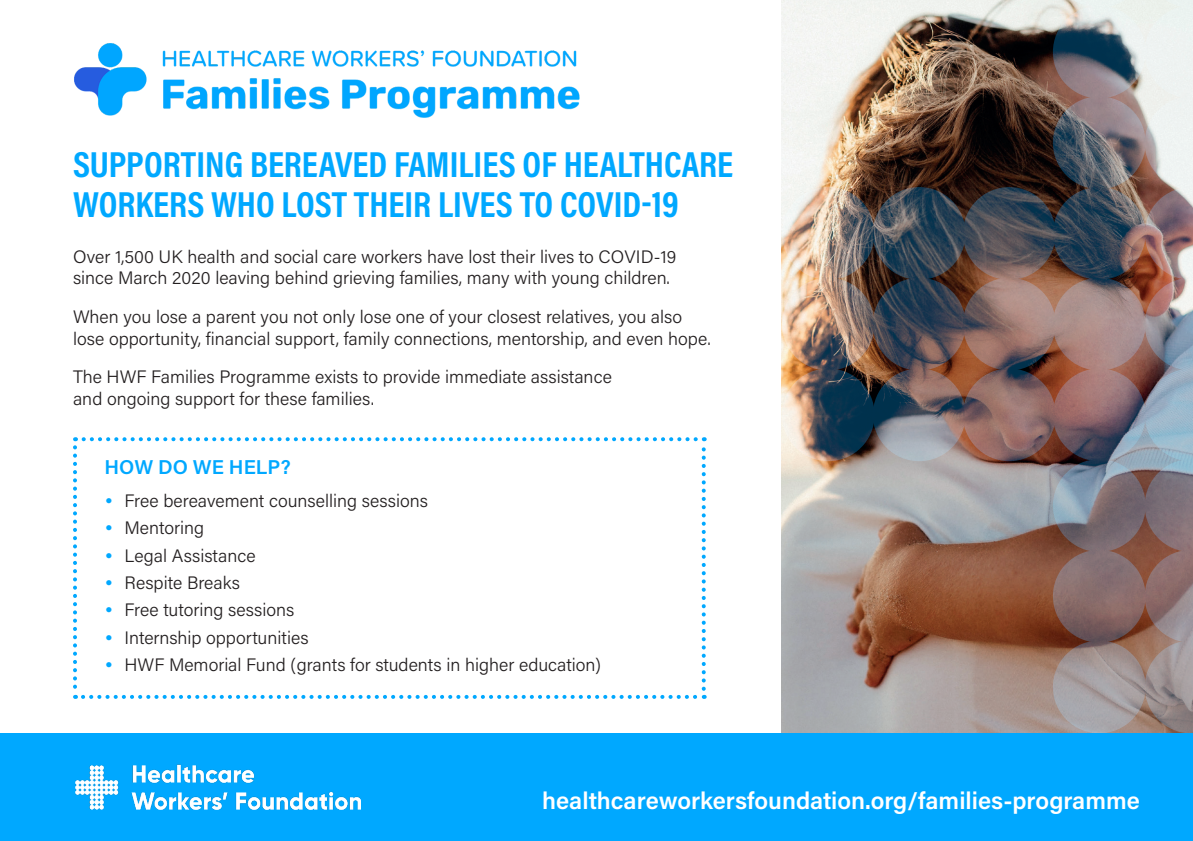
<style>
.page{position:relative;width:1193px;height:841px;background:#fff}
.page>*{position:absolute;margin:0;border:0;box-sizing:border-box;transform-origin:0 0}
.t1{font:700 36.4px/40px "Acumin Pro Cond";color:#00a8ff}
.t2{font:600 24px "Acumin Pro";color:#fff}
.t3{font:600 20px "Acumin Pro";color:#00a8ff}
.t4{font:300 18px/21.6px "Acumin Pro";color:#231f20}
.s1{font-family:"Europa";font-weight:700;color:#00a8ff}
</style>
<div class="page">
<img style="left:781px;top:0;width:271px;height:733px">
<img style="left:781px;top:187px;width:93px;height:93px;border-radius:50%">
<svg style="left:781px;top:278px;width:93px;height:92px;background:#aa8f7f"></svg>
<svg style="left:781px;top:368px;width:93px;height:93px;background:#57636b"></svg>
<svg style="left:872px;top:187px;width:93px;height:93px;background:#394b59"></svg>
<svg style="left:872px;top:278px;width:93px;height:92px;background:#3d4452"></svg>
<svg style="left:872px;top:368px;width:93px;height:93px;background:#76777e"></svg>
<svg style="left:962px;top:187px;width:93px;height:93px;background:#4e5058"></svg>
<svg style="left:962px;top:278px;width:93px;height:92px;background:#907470"></svg>
<svg style="left:962px;top:368px;width:93px;height:93px;background:#896866"></svg>
<svg style="left:73px;top:447px;width:4px;height:252px"></svg>
<svg style="left:83px;top:695px;width:621px;height:4px"></svg>
<svg style="left:701px;top:437px;width:4px;height:251px"></svg>
<svg style="left:75px;top:437px;width:620px;height:4px"></svg>
<img style="left:74px;top:43px;width:506px;height:75px">
<div style="left:0;top:733px;width:1192px;height:108px;background:#00a8ff"></div>
<img style="left:75px;top:764px;width:286px;height:45px">
<img style="left:1052px;top:0;width:141px;height:733px">
<p class="t1" style="left:73px;top:143px;width:661px">SUPPORTING BEREAVED FAMILIES OF HEALTHCARE<br>WORKERS WHO LOST THEIR LIVES TO COVID-19</p>
<p class="t4" style="left:73px;top:245px;width:604px">Over 1,500 UK health and social care workers have lost their lives to COVID-19 since March 2020 leaving behind grieving families, many with young children.</p>
<p class="t4" style="left:73px;top:305px;width:639px">When you lose a parent you not only lose one of your closest relatives, you also lose opportunity, financial support, family connections, mentorship, and even hope.</p>
<p class="t4" style="left:73px;top:365px;width:540px">The HWF Families Programme exists to provide immediate assistance and ongoing support for these families.</p>
<p class="t3" style="left:104px;top:453px;width:188px">HOW DO WE HELP?</p>
<p class="t4" style="left:104px;top:489px;width:325px"><span class="s1">•</span> Free bereavement counselling sessions</p>
<p class="t4" style="left:104px;top:516px;width:101px"><span class="s1">•</span> Mentoring</p>
<p class="t4" style="left:104px;top:544px;width:153px"><span class="s1">•</span> Legal Assistance</p>
<p class="t4" style="left:104px;top:571px;width:137px"><span class="s1">•</span> Respite Breaks</p>
<p class="t4" style="left:104px;top:598px;width:191px"><span class="s1">•</span> Free tutoring sessions</p>
<p class="t4" style="left:104px;top:625px;width:206px"><span class="s1">•</span> Internship opportunities</p>
<p class="t4" style="left:104px;top:653px;width:498px"><span class="s1">•</span> HWF Memorial Fund (grants for students in higher education)</p>
<p class="t2" style="left:542px;top:784px;width:599px">healthcareworkersfoundation.org/families-programme</p>
</div>
